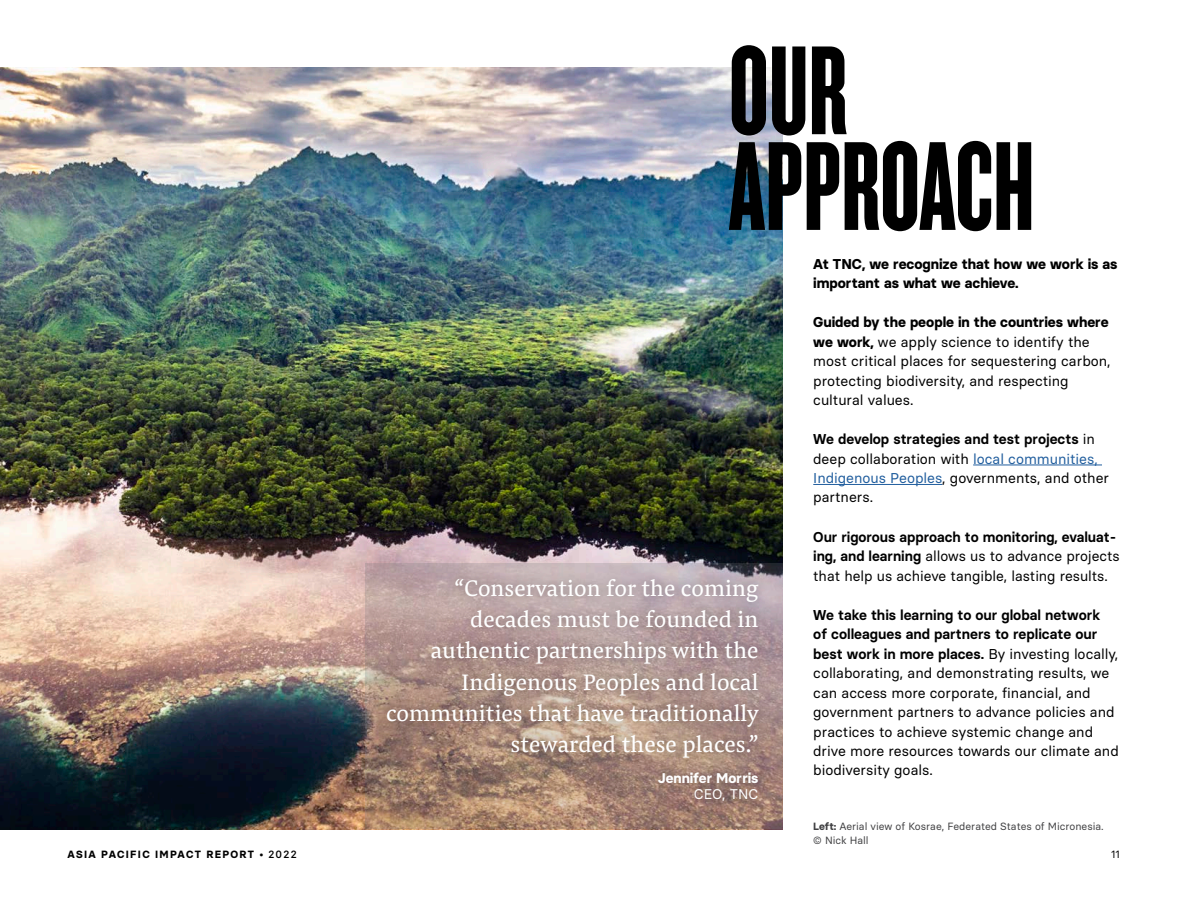
<style>
.page{position:relative;width:1188px;height:918px;background:#fff}
.page>*{position:absolute;margin:0;border:0;box-sizing:border-box;transform-origin:0 0}
.t1{font:131.7px "Knockout HTF67 Full Bantamwt";color:#000}
.t2{font:23.4px/31.2px "Pensum Pro";color:#fff;text-align:right}
.Main_Body_Copy{font:14.25px/19.5px "Basier Square";color:#000}
.Main_Body_Copy-2{font:700 14.25px/19.5px "Basier Square";color:#000}
.t3{font:700 14.1px "Basier Square";color:#fff}
.t4{font:14.1px "Basier Square";color:#fff}
.Footnote{font:10.5px/14.2px "Basier Square";color:#404042}
.t5{font:700 10.5px "Basier Square";letter-spacing:.12em;color:#000}
.t6{font:10.5px "Basier Square";color:#000}
.s1{font-weight:700}
.s2{font-weight:600}
.s3{color:#215e9e}
.s4{font-weight:500}
</style>
<div class="page">
<img style="left:0;top:68px;width:783px;height:762px">
<hr style="left:973px;top:465px;width:129px;height:1px;background:#215e9e">
<hr style="left:813px;top:484px;width:129px;height:1px;background:#215e9e">
<svg style="left:365px;top:564px;width:418px;height:265px;background:#a78a7e"></svg>
<div style="left:376px;top:568px;width:393px;height:243px;background:#000;opacity:.35"></div>
<p class="t1" style="left:729px;top:24px;width:120px">OUR</p>
<p class="t1" style="left:729px;top:120px;width:307px">APPROACH</p>
<p class="Main_Body_Copy-2" style="left:813px;top:254px;width:306px">At TNC, we recognize that how we work is as important as what we achieve.</p>
<p class="Main_Body_Copy" style="left:813px;top:312px;width:299px"><span class="s1">Guided by the people in the countries where we work,</span> we apply science to identify the most critical places for sequestering carbon, protecting biodiversity, and respecting cultural values.</p>
<p class="Main_Body_Copy" style="left:813px;top:429px;width:297px"><span class="s2">We develop strategies and test projects</span> in deep collaboration with <span class="s3">local communities, Indigenous Peoples</span>, governments, and other partners.</p>
<p class="Main_Body_Copy" style="left:813px;top:527px;width:308px"><span class="s2">Our rigorous approach to monitoring, evaluat&shy;ing, and learning</span> allows us to advance projects that help us achieve tangible, lasting results.</p>
<p class="Main_Body_Copy" style="left:813px;top:605px;width:307px"><span class="s2">We take this learning to our global network<br>of colleagues and partners to replicate our best work in more places.</span> By investing locally, collaborating, and demonstrating results, we can access more corporate, financial, and government partners to advance policies and practices to achieve systemic change and drive more resources towards our climate and biodiversity goals.</p>
<p class="t2" style="left:386px;top:572px;width:375px">“Conservation for the coming decades must be founded in authentic partnerships with the<br>Indigenous Peoples and local communities that have traditionally stewarded these places.”</p>
<p class="t3" style="left:658px;top:769px;width:102px">Jennifer Morris</p>
<p class="t4" style="left:694px;top:786px;width:66px">CEO, TNC</p>
<p class="Footnote" style="left:813px;top:819px;width:292px"><span class="s1">Left:</span> Aerial view of Kosrae, Federated States of Micronesia. © Nick Hall</p>
<p class="t5" style="left:68px;top:848px;width:231px">ASIA PACIFIC IMPACT REPORT • <span class="s4">2022</span></p>
<p class="t6" style="left:1111px;top:848px;width:10px">11</p>
</div>
